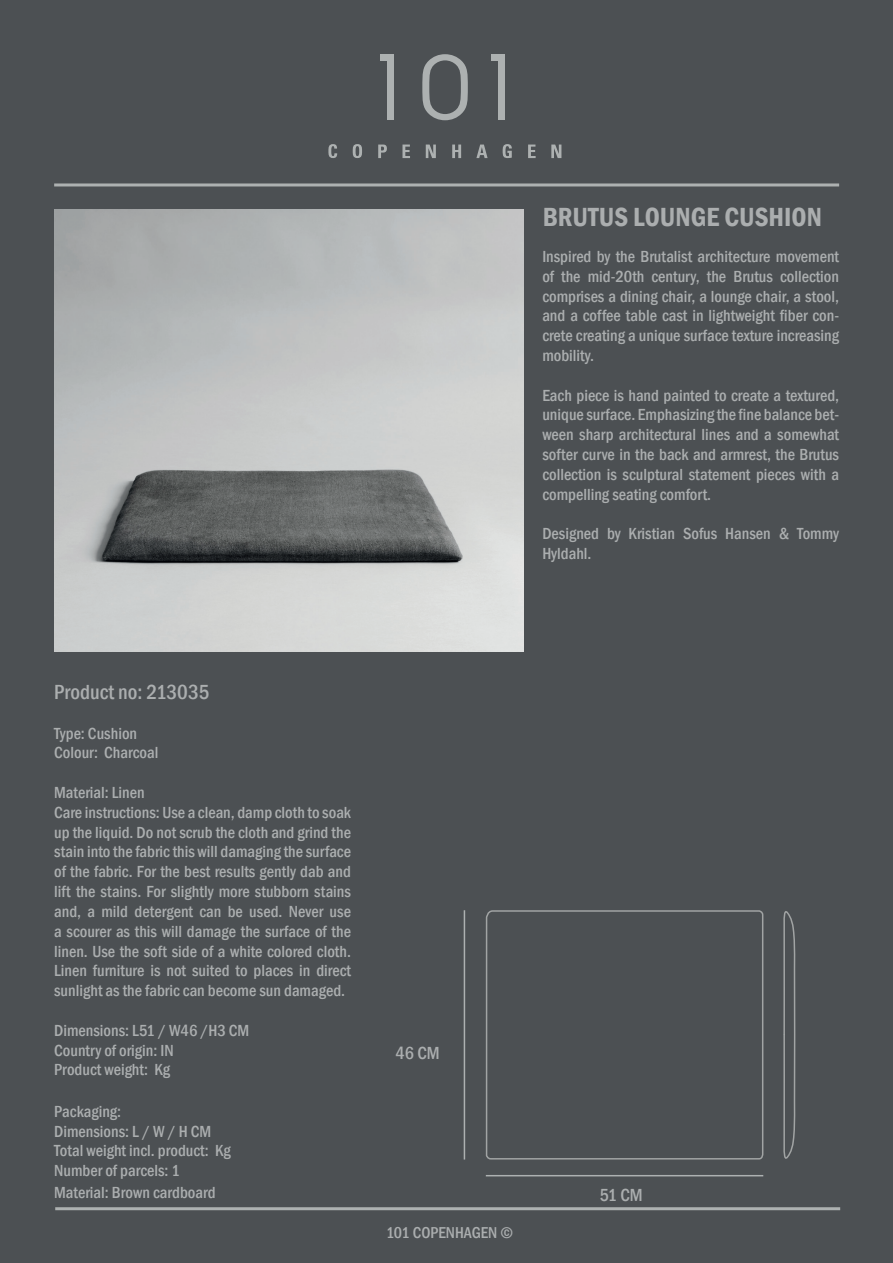
<style>
.page{position:relative;width:893px;height:1263px;background:#4c5053}
.page>*{position:absolute;margin:0;border:0;box-sizing:border-box;transform-origin:0 0}
.t1{font:600 condensed 27px "Franklin Gothic";color:#abaeaf}
.t2{font:500 condensed 21px "Franklin Gothic";color:#abaeaf}
.t3{font:500 condensed 18px "Franklin Gothic";color:#abaeaf}
.t4{font:500 condensed 16.5px/19.8px "Franklin Gothic";color:#abaeaf}
.t5{font:500 condensed 16.2px "Franklin Gothic";color:#abaeaf}
</style>
<div class="page">
<img style="left:54px;top:209px;width:469px;height:443px">
<svg style="left:422px;top:54px;width:46px;height:66px"></svg>
<div style="left:498px;top:58px;width:6px;height:62px;background:#adb1b1"></div>
<div style="left:491px;top:54px;width:13px;height:7px;background:#adb1b1"></div>
<div style="left:387px;top:58px;width:7px;height:62px;background:#adb1b1"></div>
<div style="left:380px;top:54px;width:14px;height:7px;background:#adb1b1"></div>
<svg style="left:328px;top:144px;width:9px;height:14px"></svg>
<svg style="left:353px;top:144px;width:9px;height:14px"></svg>
<svg style="left:378px;top:145px;width:9px;height:13px"></svg>
<svg style="left:402px;top:145px;width:8px;height:13px"></svg>
<svg style="left:426px;top:145px;width:10px;height:13px"></svg>
<svg style="left:452px;top:145px;width:9px;height:13px"></svg>
<svg style="left:476px;top:145px;width:12px;height:13px"></svg>
<svg style="left:503px;top:144px;width:9px;height:14px"></svg>
<svg style="left:528px;top:145px;width:8px;height:13px"></svg>
<svg style="left:551px;top:145px;width:10px;height:13px"></svg>
<hr style="left:54px;top:183px;width:785px;height:3px;background:#adb1b1">
<hr style="left:55px;top:1207px;width:785px;height:3px;background:#adb1b1">
<hr style="left:464px;top:910px;width:1px;height:249px;background:#adb1b1">
<hr style="left:486px;top:1175px;width:277px;height:1px;background:#adb1b1">
<svg style="left:485px;top:910px;width:311px;height:250px"></svg>
<h1 class="t1" style="left:543px;top:199px;width:281px">BRUTUS LOUNGE CUSHION</h1>
<p class="t4" style="left:542px;top:246px;width:298px;text-align:justify">Inspired by the Brutalist architecture movement of the mid-20th century, the Brutus collection comprises a dining chair, a lounge chair, a stool, and a coffee table cast in lightweight fiber con&shy;crete creating a unique surface texture increasing mobility.</p>
<p class="t4" style="left:542px;top:385px;width:298px;text-align:justify">Each piece is hand painted to create a textured, unique surface. Emphasizing the fine balance bet&shy;ween sharp architectural lines and a somewhat softer curve in the back and armrest, the Brutus collection is sculptural statement pieces with a compelling seating comfort.</p>
<p class="t4" style="left:542px;top:524px;width:298px">Designed by Kristian Sofus Hansen &amp; Tommy<br>Hyldahl.</p>
<p class="t2" style="left:54px;top:678px;width:157px">Product no: 213035</p>
<p class="t4" style="left:54px;top:723px;width:106px">Type: Cushion<br>Colour: Charcoal</p>
<p class="t4" style="left:54px;top:782px;width:298px">Material: Linen<br>Care instructions: Use a clean, damp cloth to soak up the liquid. Do not scrub the cloth and grind the stain into the fabric this will damaging the surface of the fabric. For the best results gently dab and lift the stains. For slightly more stubborn stains and, a mild detergent can be used. Never use a scourer as this will damage the surface of the linen. Use the soft side of a white colored cloth.<br>Linen furniture is not suited to places in direct sunlight as the fabric can become sun damaged.</p>
<p class="t4" style="left:54px;top:1020px;width:197px">Dimensions: L51 / W46 /H3 CM<br>Country of origin: IN<br>Product weight: Kg</p>
<p class="t4" style="left:54px;top:1101px;width:178px">Packaging:<br>Dimensions: L / W / H CM<br>Total weight incl. product: Kg<br>Number of parcels: 1</p>
<p class="t4" style="left:54px;top:1182px;width:163px">Material: Brown cardboard</p>
<p class="t3" style="left:600px;top:1183px;width:45px">51 CM</p>
<p class="t3" style="left:396px;top:1041px;width:46px">46 CM</p>
<p class="t5" style="left:386px;top:1222px;width:128px">101 COPENHAGEN ©</p>
</div>
